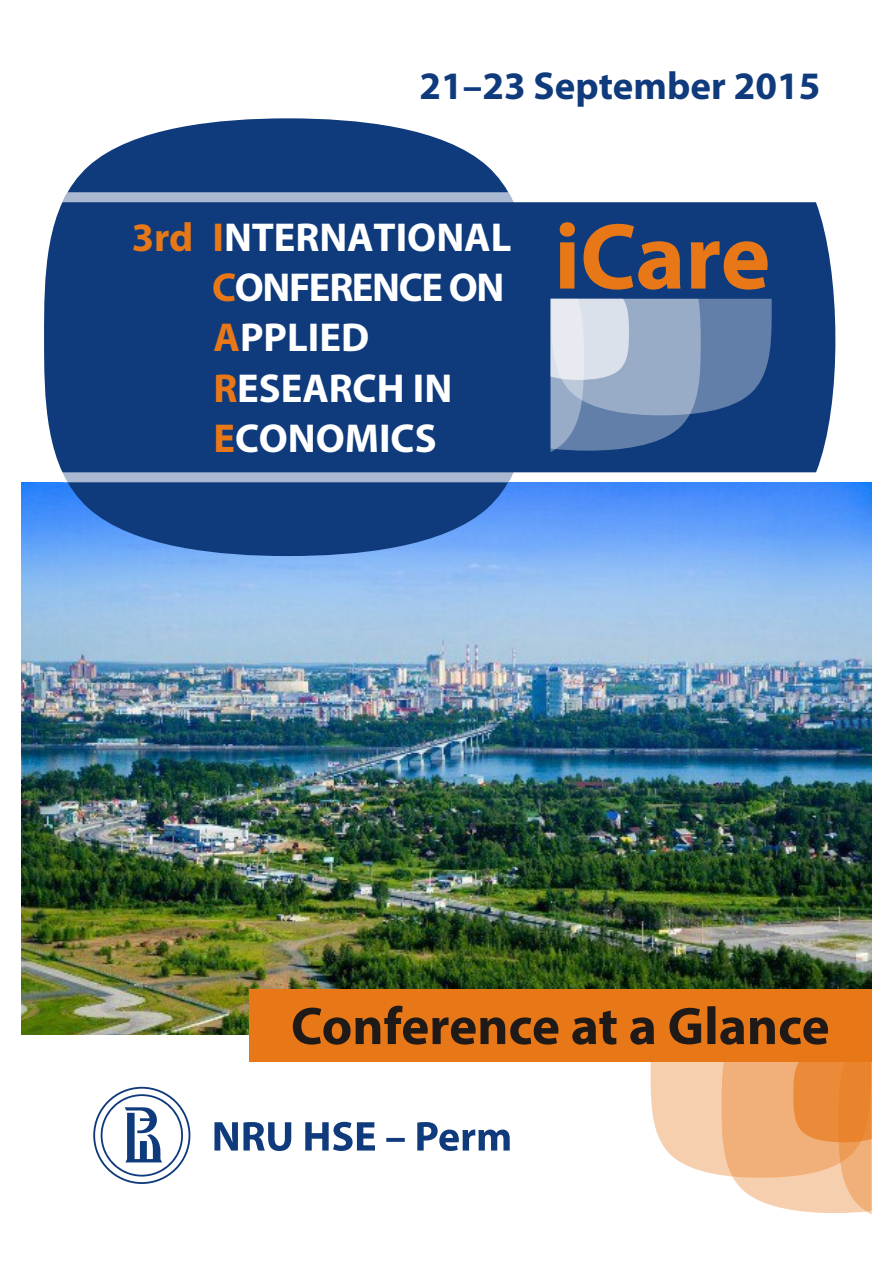
<style>
.page{position:relative;width:893px;height:1263px;background:#fff}
.page>*{position:absolute;margin:0;border:0;box-sizing:border-box;transform-origin:0 0}
.t1{font:700 94.5px "Myriad Pro";letter-spacing:-.005em;color:#e87817}
.t2{font:700 40.5px/50.2px "Myriad Pro";color:#fff}
.t3{font:700 39px "Myriad Pro";color:#0f3b7d}
.s1{color:#e87817}
</style>
<div class="page">
<img style="left:21px;top:482px;width:851px;height:553px">
<div style="left:532px;top:202px;width:304px;height:270px;background:#0f3b7d"></div>
<svg style="left:44px;top:118px;width:488px;height:438px;background:#224c8b"></svg>
<svg style="left:62px;top:192px;width:451px;height:10px;background:#a7b6cf"></svg>
<svg style="left:93px;top:1087px;width:97px;height:97px"></svg>
<svg style="left:214px;top:1122px;width:296px;height:29px"></svg>
<div style="left:249px;top:989px;width:623px;height:72px;background:#e87817"></div>
<svg style="left:58px;top:472px;width:455px;height:10px;background:#a6b6ce"></svg>
<svg style="left:293px;top:1006px;width:535px;height:39px"></svg>
<svg style="left:651px;top:1061px;width:221px;height:153px"></svg>
<svg style="left:551px;top:299px;width:221px;height:153px;background:#7d95b8"></svg>
<p class="t3" style="left:420px;top:69px;width:402px">21–23 September 2015</p>
<p class="t2" style="left:212px;top:216px;width:301px;text-indent:-81px"><span class="s1">3rd I</span>NTERNATIONAL<br><span class="s1">C</span>ONFERENCE ON<br><span class="s1">A</span>PPLIED<br><span class="s1">R</span>ESEARCH IN<br><span class="s1">E</span>CONOMICS</p>
<h1 class="t1" style="left:554px;top:218px;width:218px">iCare</h1>
</div>
